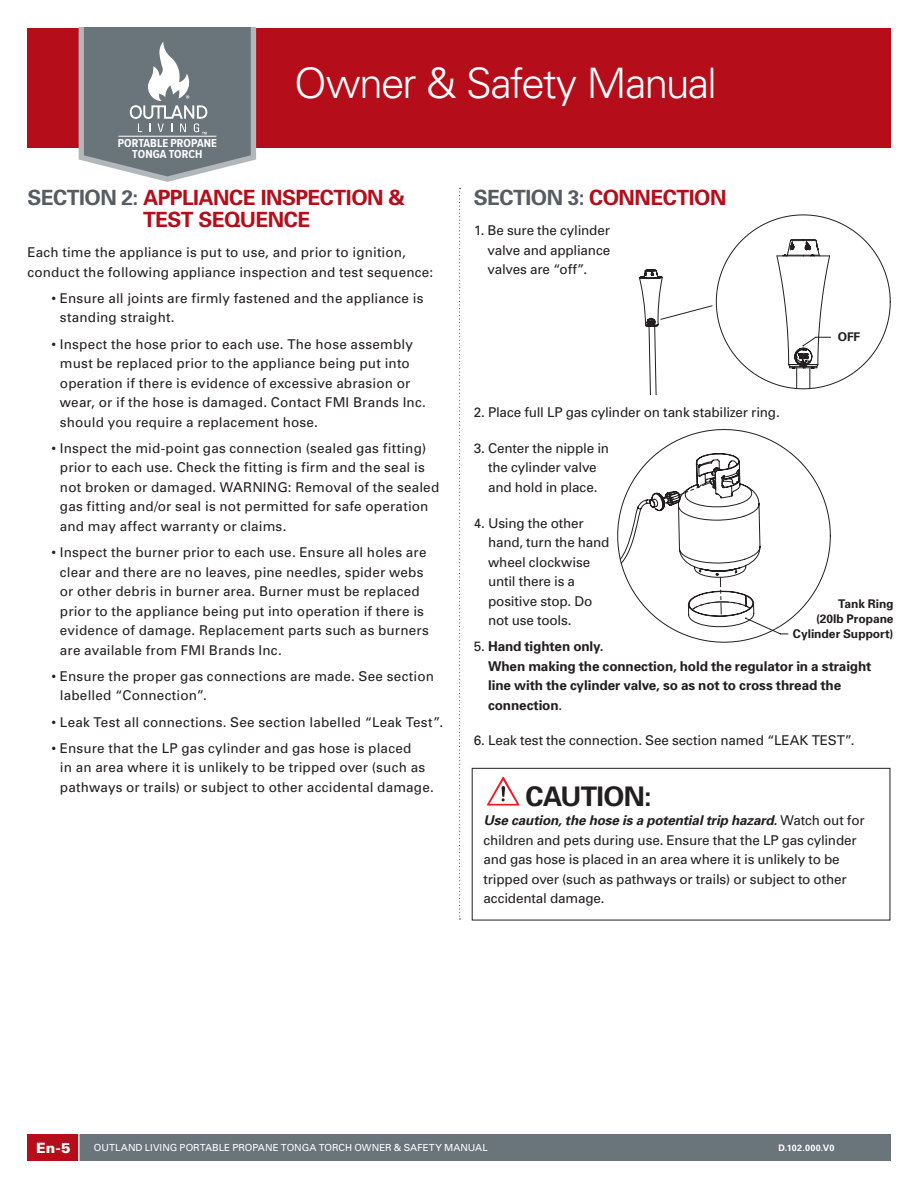
<style>
.page{position:relative;width:918px;height:1188px;background:#fff}
.page>*{position:absolute;margin:0;border:0;box-sizing:border-box;transform-origin:0 0}
.t1{font:300 42px "Univers";letter-spacing:-.04em;color:#fff}
.t2{font:700 27px "Univers";letter-spacing:-.025em;color:#231f20}
.t3{font:700 21px/21.8px "Univers";letter-spacing:-.02em;color:#b50e1a}
.t4{font:900 14.25px "Univers";color:#fff}
.t5{font:13.5px/19.5px "Univers";letter-spacing:.01em;color:#231f20}
.t6{font:13.5px/19.5px "Univers";letter-spacing:-.01em;color:#231f20}
.t7{font:13.5px/19.5px "Univers";letter-spacing:-.015em;color:#231f20;text-align:center}
.t8{font:700 13.5px/19.5px "Univers";letter-spacing:-.01em;color:#231f20}
.t9{font:700 12px/15px "Univers";letter-spacing:-.005em;color:#231f20;text-align:right}
.t10{font:700 12px/10.5px "Proxima Nova Cond";letter-spacing:.005em;color:#fff;text-align:center}
.t11{font:9.75px "Univers";letter-spacing:.005em;color:#fff}
.t12{font:700 9px "Univers";letter-spacing:.025em;color:#fff}
.s1{color:#565c61}
.s2{font-weight:400}
.s3{font-weight:700;font-style:italic}
</style>
<div class="page">
<div style="left:27px;top:28px;width:864px;height:120px;background:#b50e1a"></div>
<svg style="left:79px;top:27px;width:177px;height:155px;background:#838b91"></svg>
<div style="left:27px;top:1134px;width:864px;height:27px;background:#6a747b"></div>
<div style="left:27px;top:1134px;width:53px;height:27px;background:#b50e1a"></div>
<hr style="left:78px;top:1133px;width:2px;height:30px;background:#fff">
<svg style="left:617px;top:429px;width:214px;height:214px"></svg>
<svg style="left:620px;top:453px;width:169px;height:182px"></svg>
<svg style="left:459px;top:188px;width:2px;height:732px"></svg>
<svg style="left:639px;top:215px;width:252px;height:179px"></svg>
<div style="left:472px;top:768px;width:418px;height:152px;border:1px solid #231f20"></div>
<svg style="left:487px;top:777px;width:32px;height:29px"></svg>
<p class="t10" style="left:118px;top:138px;width:101px">PORTABLE PROPANE<br>TONGA TORCH</p>
<h1 class="t1" style="left:294px;top:58px;width:424px">Owner &amp; Safety Manual</h1>
<h3 class="t3" style="left:143px;top:186px;width:263px;text-indent:-116px"><span class="s1">SECTION 2:</span> APPLIANCE INSPECTION &amp;<br>TEST SEQUENCE</h3>
<p class="t5" style="left:27px;top:242px;width:407px">Each time the appliance is put to use, and prior to ignition, conduct the following appliance inspection and test sequence:</p>
<p class="t5" style="left:60px;top:288px;width:365px;text-indent:-8px">• Ensure all joints are firmly fastened and the appliance is standing straight.</p>
<p class="t5" style="left:60px;top:334px;width:368px;text-indent:-8px">• Inspect the hose prior to each use. The hose assembly must be replaced prior to the appliance being put into operation if there is evidence of excessive abrasion or wear, or if the hose is damaged. Contact FMI Brands Inc. should you require a replacement hose.</p>
<p class="t5" style="left:60px;top:438px;width:381px;text-indent:-8px">• Inspect the mid-point gas connection (sealed gas fitting) prior to each use. Check the fitting is firm and the seal is not broken or damaged. WARNING: Removal of the sealed gas fitting and/or seal is not permitted for safe operation and may affect warranty or claims.</p>
<p class="t5" style="left:60px;top:542px;width:370px;text-indent:-8px">• Inspect the burner prior to each use. Ensure all holes are clear and there are no leaves, pine needles, spider webs or other debris in burner area. Burner must be replaced prior to the appliance being put into operation if there is evidence of damage. Replacement parts such as burners are available from FMI Brands Inc.</p>
<p class="t5" style="left:60px;top:666px;width:376px;text-indent:-8px">• Ensure the proper gas connections are made. See section labelled “Connection”.</p>
<p class="t5" style="left:51px;top:712px;width:393px">• Leak Test all connections. See section labelled “Leak Test”.</p>
<p class="t5" style="left:60px;top:738px;width:375px;text-indent:-8px">• Ensure that the LP gas cylinder and gas hose is placed<br>in an area where it is unlikely to be tripped over (such as pathways or trails) or subject to other accidental damage.</p>
<h3 class="t3" style="left:474px;top:186px;width:254px"><span class="s1">SECTION 3:</span> CONNECTION</h3>
<p class="t5" style="left:488px;top:221px;width:124px;text-align:justify;text-indent:-14px">1. Be sure the cylinder valve and appliance valves are “off”.</p>
<p class="t9" style="left:838px;top:329px;width:24px">OFF</p>
<p class="t7" style="left:474px;top:402px;width:308px">2. Place full LP gas cylinder on tank stabilizer ring.</p>
<p class="t7" style="left:474px;top:438px;width:137px">3. Center the nipple in the cylinder valve and hold in place.</p>
<p class="t7" style="left:488px;top:513px;width:123px;text-align:left;text-indent:-14px">4. Using the other hand, turn the hand wheel clockwise until there is a positive stop. Do not use tools.</p>
<p class="t8" style="left:488px;top:636px;width:385px;text-indent:-14px"><span class="s2">5.</span> Hand tighten only.<br>When making the connection, hold the regulator in a straight line with the cylinder valve, so as not to cross thread the connection<span class="s2">.</span></p>
<p class="t6" style="left:474px;top:731px;width:382px">6. Leak test the connection. See section named “LEAK TEST”.</p>
<p class="t9" style="left:793px;top:595px;width:102px">Tank Ring<br>(20lb Propane<br>Cylinder Support)</p>
<h2 class="t2" style="left:526px;top:779px;width:128px">CAUTION:</h2>
<p class="t6" style="left:483px;top:810px;width:383px"><span class="s3">Use caution, the hose is a potential trip hazard.</span> Watch out for children and pets during use. Ensure that the LP gas cylinder and gas hose is placed in an area where it is unlikely to be tripped over (such as pathways or trails) or subject to other accidental damage.</p>
<p class="t4" style="left:36px;top:1139px;width:36px">En-5</p>
<p class="t11" style="left:94px;top:1142px;width:395px">OUTLAND LIVING PORTABLE PROPANE TONGA TORCH OWNER &amp; SAFETY MANUAL</p>
<p class="t12" style="left:778px;top:1142px;width:58px">D.102.000.V0</p>
</div>
